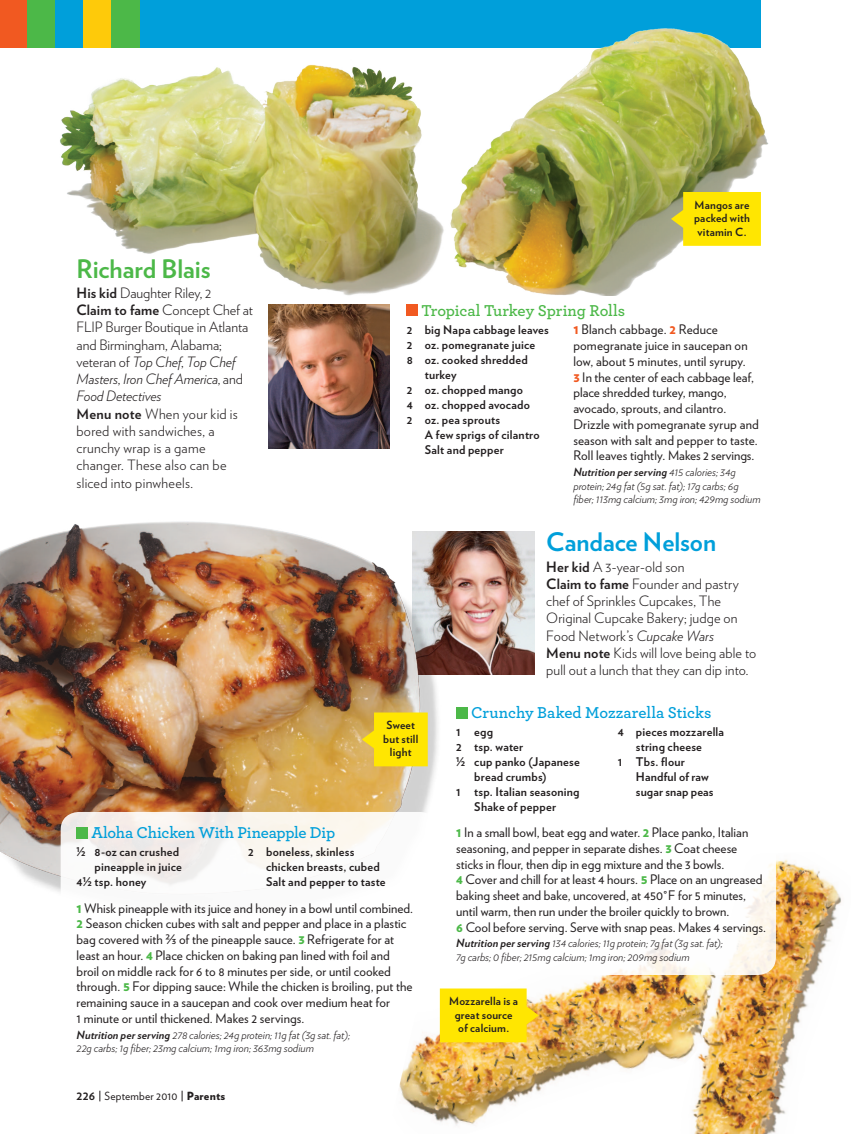
<style>
.page{position:relative;width:851px;height:1134px;background:#fff}
.page>*{position:absolute;margin:0;border:0;box-sizing:border-box;transform-origin:0 0}
.t1{font:700 25.5px "Verlag";color:#009fda}
.t2{font:700 25.5px "Verlag";color:#4cb848}
.t3{font:600 16.5px "Archer";letter-spacing:-.005em;color:#009fda}
.t4{font:600 16.5px "Archer";letter-spacing:-.01em;color:#4cb848}
.t5{font:300 14.25px/17.2px "Verlag";letter-spacing:.01em;color:#231f20}
.t6{font:13.2px/15.8px "Verlag";letter-spacing:.005em;color:#231f20}
.t7{font:700 12px/15px "Verlag";letter-spacing:.02em;color:#231f20}
.t8{font:italic 300 11.25px/13.5px "Verlag";color:#231f20}
.t9{font:700 11.25px/13.5px "Verlag";letter-spacing:.02em;color:#231f20;text-align:center}
.t10{font:11.25px "Verlag";letter-spacing:.02em;color:#231f20}
.s1{font-weight:700}
.s2{font-style:italic}
.s3{font-weight:900;color:#f15921}
.s4{font-weight:900;color:#4cb848}
.s5{font-weight:700;font-size:12.75px}
.s6{font-weight:900}
</style>
<div class="page">
<img style="left:472px;top:531px;width:62px;height:144px">
<img style="left:0;top:521px;width:472px;height:371px">
<div style="left:0;top:0;width:27px;height:48px;background:#f15921"></div>
<div style="left:27px;top:0;width:28px;height:48px;background:#4cb848"></div>
<div style="left:55px;top:0;width:28px;height:48px;background:#009fda"></div>
<img style="left:268px;top:304px;width:122px;height:144px">
<img style="left:60px;top:0;width:387px;height:296px">
<img style="left:447px;top:0;width:321px;height:295px">
<div style="left:406px;top:305px;width:12px;height:11px;background:#f15921"></div>
<svg style="left:671px;top:192px;width:89px;height:54px;background:#f4de10"></svg>
<svg style="left:362px;top:713px;width:66px;height:53px;background:#f8dc0f"></svg>
<div style="left:61px;top:812px;width:376px;height:247px;background:linear-gradient(to bottom,#f8f5f2,#fff);border-radius:18px"></div>
<div style="left:76px;top:827px;width:12px;height:11px;background:#4cb848"></div>
<img style="left:388px;top:885px;width:287px;height:240px">
<img style="left:675px;top:859px;width:167px;height:275px">
<div style="left:482px;top:725px;width:294px;height:250px;background:#fff;border-radius:18px"></div>
<div style="left:456px;top:707px;width:11px;height:11px;background:#4cb848"></div>
<svg style="left:440px;top:989px;width:98px;height:53px;background:#fee30e"></svg>
<h1 class="t2" style="left:76px;top:248px;width:136px">Richard Blais</h1>
<p class="t5" style="left:76px;top:283px;width:178px"><span class="s1">His kid</span> Daughter Riley, 2<br><span class="s1">Claim to fame</span> Concept Chef at<br>FLIP Burger Boutique in Atlanta and Birmingham, Alabama; veteran of <span class="s2">Top Chef</span>, <span class="s2">Top Chef<br>Masters</span>, <span class="s2">Iron Chef America</span>, and<br><span class="s2">Food Detectives<br></span><span class="s1">Menu note</span> When your kid is bored with sandwiches, a crunchy wrap is a game changer. These also can be sliced into pinwheels.</p>
<p class="t9" style="left:694px;top:197px;width:57px">Mangos are packed with vitamin C.</p>
<p class="t4" style="left:421px;top:298px;width:205px">Tropical Turkey Spring Rolls</p>
<p class="t7" style="left:406px;top:321px;width:143px">2 big Napa cabbage leaves</p>
<p class="t7" style="left:406px;top:336px;width:130px">2 oz. pomegranate juice</p>
<p class="t7" style="left:406px;top:351px;width:122px">8 oz. cooked shredded</p>
<p class="t7" style="left:424px;top:366px;width:33px">turkey</p>
<p class="t7" style="left:406px;top:381px;width:118px">2 oz. chopped mango</p>
<p class="t7" style="left:406px;top:396px;width:125px">4 oz. chopped avocado</p>
<p class="t7" style="left:406px;top:411px;width:95px">2 oz. pea sprouts</p>
<p class="t7" style="left:424px;top:426px;width:116px">A few sprigs of cilantro</p>
<p class="t7" style="left:424px;top:441px;width:81px">Salt and pepper</p>
<p class="t6" style="left:573px;top:321px;width:187px"><span class="s3">1</span> Blanch cabbage. <span class="s3">2</span> Reduce pomegranate juice in saucepan on low, about 5 minutes, until syrupy.<br><span class="s3">3</span> In the center of each cabbage leaf, place shredded turkey, mango, avocado, sprouts, and cilantro.<br>Drizzle with pomegranate syrup and season with salt and pepper to taste.<br>Roll leaves tightly. Makes 2 servings.</p>
<p class="t8" style="left:573px;top:465px;width:189px"><span class="s1">Nutrition per serving</span> 415 calories; 34g protein; 24g fat (5g sat. fat); 17g carbs; 6g fiber; 113mg calcium; 3mg iron; 429mg sodium</p>
<h1 class="t1" style="left:546px;top:522px;width:171px">Candace Nelson</h1>
<p class="t5" style="left:546px;top:557px;width:211px"><span class="s1">Her kid</span> A 3-year-old son<br><span class="s1">Claim to fame</span> Founder and pastry chef of Sprinkles Cupcakes, The<br>Original Cupcake Bakery; judge on<br>Food Network’s <span class="s2">Cupcake Wars<br></span><span class="s1">Menu note</span> Kids will love being able to pull out a lunch that they can dip into.</p>
<p class="t3" style="left:91px;top:820px;width:245px">Aloha Chicken With Pineapple Dip</p>
<p class="t9" style="left:383px;top:718px;width:36px">Sweet but still light</p>
<p class="t7" style="left:76px;top:844px;width:104px">½ 8-oz can crushed</p>
<p class="t7" style="left:94px;top:859px;width:89px">pineapple in juice</p>
<p class="t7" style="left:76px;top:874px;width:71px">4½ tsp. honey</p>
<p class="t7" style="left:266px;top:844px;width:121px;text-indent:-18px">2 boneless, skinless chicken breasts, cubed<br>Salt and pepper to taste</p>
<p class="t6" style="left:76px;top:899px;width:338px"><span class="s4">1</span> Whisk pineapple with its juice and honey in a bowl until combined.<br><span class="s4">2</span> Season chicken cubes with salt and pepper and place in a plastic bag covered with 2/3 of the pineapple sauce. <span class="s4">3</span> Refrigerate for at least an hour. <span class="s4">4</span> Place chicken on baking pan lined with foil and broil on middle rack for 6 to 8 minutes per side, or until cooked through. <span class="s4">5</span> For dipping sauce: While the chicken is broiling, put the remaining sauce in a saucepan and cook over medium heat for<br>1 minute or until thickened. Makes 2 servings.</p>
<p class="t8" style="left:76px;top:1027px;width:275px"><span class="s1">Nutrition per serving</span> 278 calories; 24g protein; 11g fat (3g sat. fat);<br>22g carbs; 1g fiber; 23mg calcium; 1mg iron; 363mg sodium</p>
<p class="t10" style="left:76px;top:1088px;width:150px"><span class="s5">226</span> September 2010 <span class="s6">Parents</span></p>
<p class="t3" style="left:471px;top:700px;width:242px">Crunchy Baked Mozzarella Sticks</p>
<p class="t7" style="left:456px;top:724px;width:38px">1 egg</p>
<p class="t7" style="left:456px;top:739px;width:69px">2 tsp. water</p>
<p class="t7" style="left:456px;top:754px;width:125px">½ cup panko (Japanese</p>
<p class="t7" style="left:474px;top:769px;width:74px">bread crumbs)</p>
<p class="t7" style="left:456px;top:784px;width:125px">1 tsp. Italian seasoning</p>
<p class="t7" style="left:474px;top:799px;width:83px">Shake of pepper</p>
<p class="t7" style="left:618px;top:724px;width:108px">4 pieces mozzarella</p>
<p class="t7" style="left:636px;top:739px;width:68px">string cheese</p>
<p class="t7" style="left:618px;top:754px;width:68px">1 Tbs. flour</p>
<p class="t7" style="left:636px;top:769px;width:74px">Handful of raw</p>
<p class="t7" style="left:636px;top:784px;width:79px">sugar snap peas</p>
<p class="t6" style="left:456px;top:824px;width:311px"><span class="s4">1</span> In a small bowl, beat egg and water. <span class="s4">2</span> Place panko, Italian seasoning, and pepper in separate dishes. <span class="s4">3</span> Coat cheese sticks in flour, then dip in egg mixture and the 3 bowls.<br><span class="s4">4</span> Cover and chill for at least 4 hours. <span class="s4">5</span> Place on an ungreased baking sheet and bake, uncovered, at 450˚F for 5 minutes, until warm, then run under the broiler quickly to brown.<br><span class="s4">6</span> Cool before serving. Serve with snap peas. Makes 4 servings.</p>
<p class="t8" style="left:456px;top:936px;width:268px"><span class="s1">Nutrition per serving</span> 134 calories; 11g protein; 7g fat (3g sat. fat);<br>7g carbs; 0 fiber; 215mg calcium; 1mg iron; 209mg sodium</p>
<p class="t9" style="left:449px;top:994px;width:70px">Mozzarella is a great source of calcium.</p>
</div>
